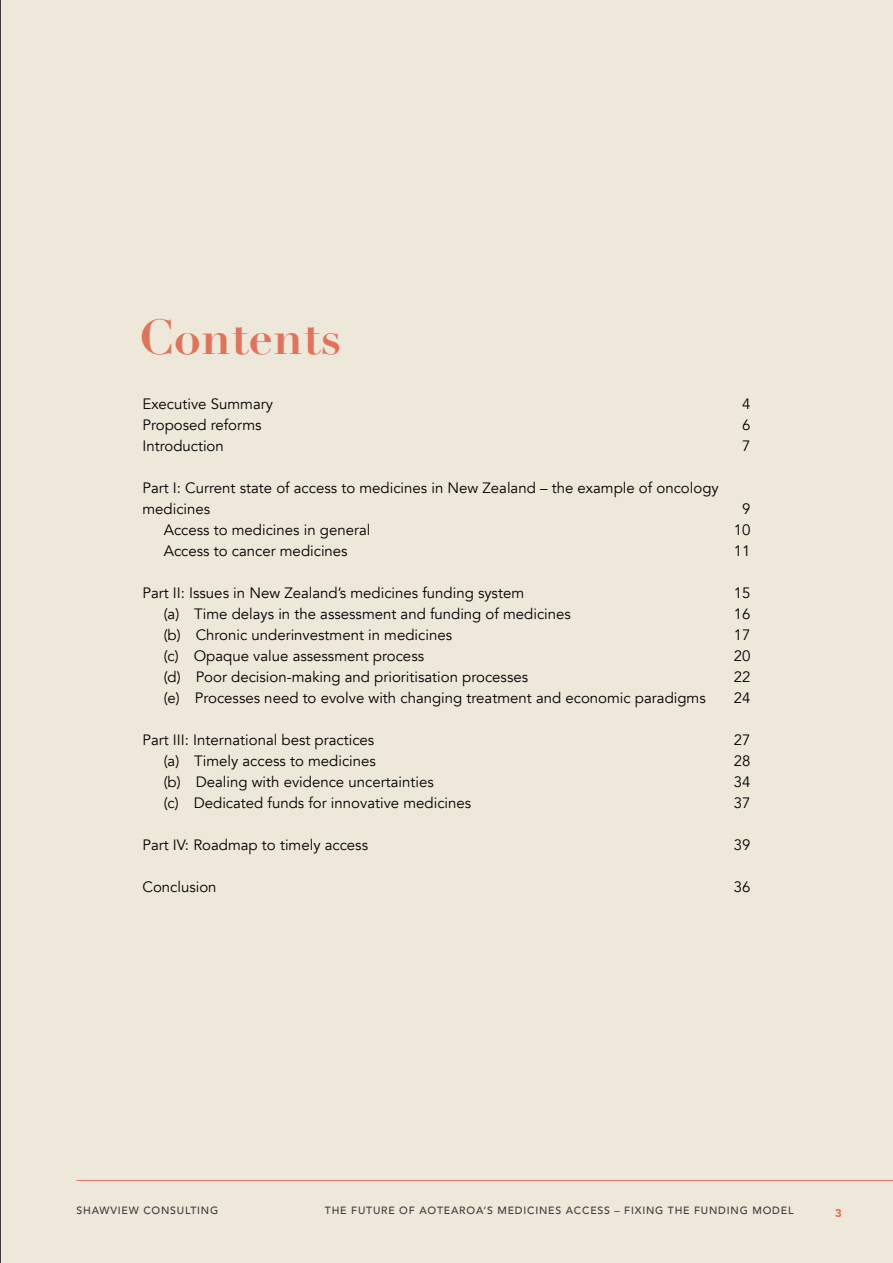
<style>
.page{position:relative;width:893px;height:1263px;background:#eee8da}
.page>*{position:absolute;margin:0;border:0;box-sizing:border-box;transform-origin:0 0}
.t1{font:700 48px "Didot";color:#e27259}
.t2{font:15px/21px "Avenir";color:#000}
.t3{font:900 11.25px "Avenir";color:#e27259}
.t4{font:500 10.5px "Avenir";letter-spacing:.075em;color:#3c3b40}
</style>
<div class="page">
<hr style="left:77px;top:1180px;width:816px;height:1px;background:#e27259">
<h1 class="t1" style="left:139px;top:307px;width:203px">Contents</h1>
<p class="t2" style="left:142px;top:394px;width:132px">Executive Summary</p>
<p class="t2" style="left:742px;top:394px;width:10px">4</p>
<p class="t2" style="left:142px;top:415px;width:121px">Proposed reforms</p>
<p class="t2" style="left:742px;top:415px;width:10px">6</p>
<p class="t2" style="left:142px;top:436px;width:83px">Introduction</p>
<p class="t2" style="left:742px;top:436px;width:10px">7</p>
<p class="t2" style="left:142px;top:478px;width:578px">Part I: Current state of access to medicines in New Zealand – the example of oncology medicines</p>
<p class="t2" style="left:742px;top:499px;width:10px">9</p>
<p class="t2" style="left:164px;top:520px;width:208px">Access to medicines in general</p>
<p class="t2" style="left:734px;top:520px;width:18px">10</p>
<p class="t2" style="left:164px;top:541px;width:185px">Access to cancer medicines</p>
<p class="t2" style="left:734px;top:541px;width:18px">11</p>
<p class="t2" style="left:142px;top:583px;width:383px">Part II: Issues in New Zealand’s medicines funding system</p>
<p class="t2" style="left:734px;top:583px;width:18px">15</p>
<p class="t2" style="left:164px;top:604px;width:409px">(a) Time delays in the assessment and funding of medicines</p>
<p class="t2" style="left:734px;top:604px;width:18px">16</p>
<p class="t2" style="left:164px;top:625px;width:290px">(b) Chronic underinvestment in medicines</p>
<p class="t2" style="left:734px;top:625px;width:18px">17</p>
<p class="t2" style="left:164px;top:646px;width:262px">(c) Opaque value assessment process</p>
<p class="t2" style="left:734px;top:646px;width:18px">20</p>
<p class="t2" style="left:164px;top:667px;width:366px">(d) Poor decision-making and prioritisation processes</p>
<p class="t2" style="left:734px;top:667px;width:18px">22</p>
<p class="t2" style="left:164px;top:688px;width:544px">(e) Processes need to evolve with changing treatment and economic paradigms</p>
<p class="t2" style="left:734px;top:688px;width:18px">24</p>
<p class="t2" style="left:142px;top:730px;width:233px">Part III: International best practices</p>
<p class="t2" style="left:734px;top:730px;width:18px">27</p>
<p class="t2" style="left:164px;top:751px;width:214px">(a) Timely access to medicines</p>
<p class="t2" style="left:734px;top:751px;width:18px">28</p>
<p class="t2" style="left:164px;top:772px;width:271px">(b) Dealing with evidence uncertainties</p>
<p class="t2" style="left:734px;top:772px;width:18px">34</p>
<p class="t2" style="left:164px;top:793px;width:309px">(c) Dedicated funds for innovative medicines</p>
<p class="t2" style="left:734px;top:793px;width:18px">37</p>
<p class="t2" style="left:142px;top:835px;width:227px">Part IV: Roadmap to timely access</p>
<p class="t2" style="left:734px;top:835px;width:18px">39</p>
<p class="t2" style="left:142px;top:877px;width:76px">Conclusion</p>
<p class="t2" style="left:734px;top:877px;width:18px">36</p>
<p class="t4" style="left:77px;top:1201px;width:143px">SHAWVIEW CONSULTING</p>
<p class="t4" style="left:325px;top:1201px;width:470px">THE FUTURE OF AOTEAROA’S MEDICINES ACCESS – FIXING THE FUNDING MODEL</p>
<p class="t3" style="left:835px;top:1203px;width:8px">3</p>
</div>
